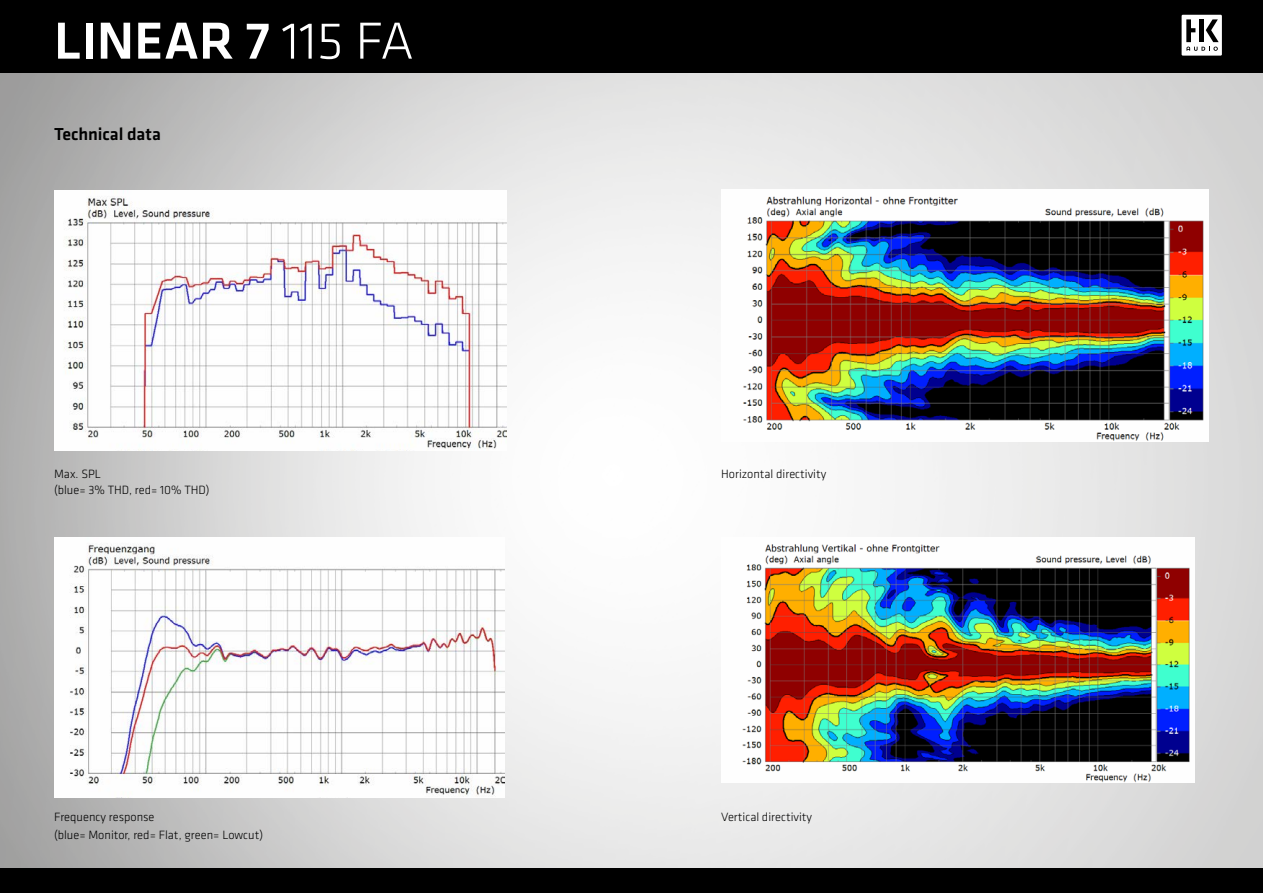
<style>
.page{position:relative;width:1263px;height:893px;background:#fff}
.page>*{position:absolute;margin:0;border:0;box-sizing:border-box;transform-origin:0 0}
.t1{font:500 54px "Klavika";color:#fff}
.t2{font:500 18px "Klavika";letter-spacing:-.01em;color:#000}
.t3{font:300 12.45px/17.9px "Klavika";color:#000}
.s1{font-weight:300}
</style>
<div class="page">
<img style="left:0;top:72px;width:1263px;height:796px">
<div style="left:0;top:868px;width:1263px;height:25px;background:#000"></div>
<div style="left:0;top:0;width:1263px;height:72px;background:#000"></div>
<div style="left:1181px;top:15px;width:41px;height:41px;background:#fff"></div>
<svg style="left:1186px;top:19px;width:33px;height:32px"></svg>
<hr style="left:1199px;top:19px;width:4px;height:23px;background:#000">
<img style="left:54px;top:190px;width:452px;height:261px">
<img style="left:54px;top:537px;width:450px;height:260px">
<img style="left:721px;top:538px;width:474px;height:244px">
<img style="left:721px;top:190px;width:488px;height:252px">
<h1 class="t1" style="left:54px;top:4px;width:361px">LINEAR 7 <span class="s1">115 FA</span></h1>
<h2 class="t2" style="left:54px;top:122px;width:108px">Technical data</h2>
<p class="t3" style="left:54px;top:465px;width:49px">Max. SPL</p>
<p class="t3" style="left:721px;top:465px;width:107px">Horizontal directivity</p>
<p class="t3" style="left:54px;top:481px;width:157px">(blue= 3% THD, red= 10% THD)</p>
<p class="t3" style="left:54px;top:808px;width:211px">Frequency response<br>(blue= Monitor, red= Flat, green= Lowcut)</p>
<p class="t3" style="left:721px;top:808px;width:92px">Vertical directivity</p>
</div>
